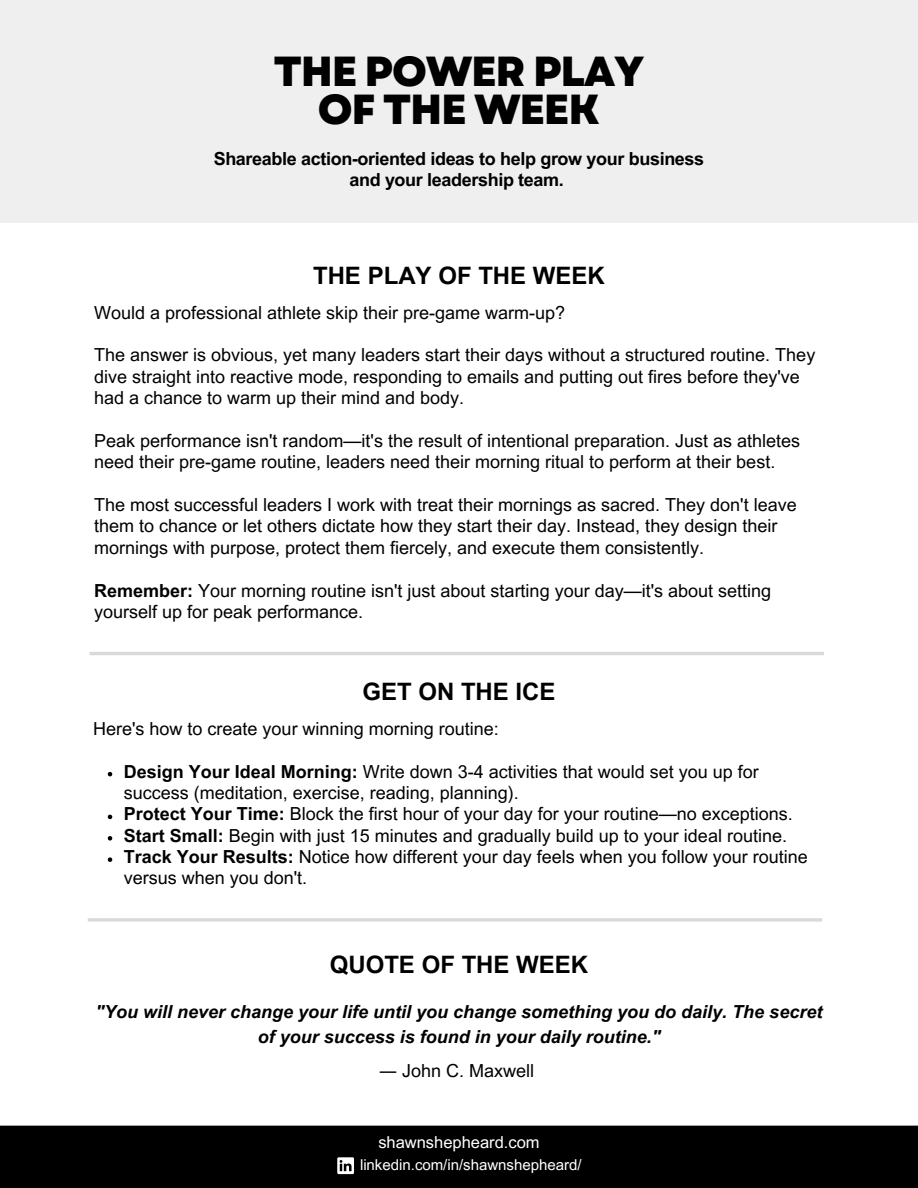
<style>
.page{position:relative;width:918px;height:1188px;background:#fff}
.page>*{position:absolute;margin:0;border:0;box-sizing:border-box;transform-origin:0 0}
.t1{font:800 42px "Garet";letter-spacing:-.03em;color:#000}
.t2{font:700 24px "Arial MT Pro";color:#000}
.t3{font:18px/21.3px "Arial MT Pro";color:#000}
.t4{font:italic 700 18px/24.8px "Arial MT Pro";color:#000;text-align:center}
.t5{font:700 18px/21.3px "Arial Unicode MS";letter-spacing:-.02em;color:#000;text-align:center}
.t6{font:16.5px "Arial MT Pro";color:#fff}
.t7{font:15px "Arial MT Pro";color:#fff}
.s1{font-weight:700}
.s2{font-family:"Noto Sans"}
</style>
<div class="page">
<div style="left:0;top:1126px;width:918px;height:62px;background:#000"></div>
<svg style="left:337px;top:1157px;width:17px;height:17px"></svg>
<svg style="left:108px;top:772px;width:4px;height:4px"></svg>
<svg style="left:108px;top:815px;width:4px;height:4px"></svg>
<svg style="left:108px;top:836px;width:4px;height:5px"></svg>
<svg style="left:108px;top:857px;width:4px;height:5px"></svg>
<svg style="left:88px;top:918px;width:734px;height:4px;background:#dedede"></svg>
<hr style="left:90px;top:652px;width:734px;height:3px;background:#d9d9d9">
<div style="left:0;top:0;width:918px;height:223px;background:#efefef"></div>
<h3 class="t1" style="left:273px;top:41px;width:373px">THE POWER PLAY</h3>
<h4 class="t1" style="left:318px;top:79px;width:284px">OF THE WEEK</h4>
<h2 class="t5" style="left:214px;top:147px;width:492px">Shareable action-oriented ideas to help grow your business and your leadership team.</h2>
<h4 class="t2" style="left:313px;top:266px;width:293px">THE PLAY OF THE WEEK</h4>
<h4 class="t3" style="left:94px;top:304px;width:473px">Would a professional athlete skip their pre-game warm-up?</h4>
<h4 class="t3" style="left:94px;top:347px;width:723px">The answer is obvious, yet many leaders start their days without a structured routine. They dive straight into reactive mode, responding to emails and putting out fires before they've had a chance to warm up their mind and body.</h4>
<h4 class="t3" style="left:94px;top:432px;width:708px">Peak performance isn't random—it's the result of intentional preparation. Just as athletes need their pre-game routine, leaders need their morning ritual to perform at their best.</h4>
<p class="t3" style="left:94px;top:496px;width:704px">The most successful leaders I work with treat their mornings as sacred. They don't leave them to chance or let others dictate how they start their day. Instead, they design their mornings with purpose, protect them fiercely, and execute them consistently.</p>
<h2 class="t3" style="left:94px;top:582px;width:679px"><span class="s1">Remember:</span> Your morning routine isn't just about starting your day—it's about setting yourself up for peak performance.</h2>
<h4 class="t2" style="left:362px;top:683px;width:195px">GET ON THE ICE</h4>
<h1 class="t3" style="left:93px;top:720px;width:407px">Here's how to create your winning morning routine:</h1>
<h1 class="t3" style="left:124px;top:763px;width:637px"><span class="s1">Design Your Ideal Morning:</span> Write down 3-4 activities that would set you up for success (meditation, exercise, reading, planning).</h1>
<h3 class="t3" style="left:124px;top:806px;width:671px"><span class="s1">Protect Your Time:</span> Block the first hour of your day for your routine—no exceptions.</h3>
<h2 class="t3" style="left:124px;top:827px;width:665px"><span class="s1">Start Small:</span> Begin with just 15 minutes and gradually build up to your ideal routine.</h2>
<h4 class="t3" style="left:124px;top:848px;width:686px"><span class="s1">Track Your Results:</span> Notice how different your day feels when you follow your routine versus when you don't.</h4>
<p class="t2" style="left:330px;top:956px;width:260px">QUOTE OF THE WEEK</p>
<p class="t4" style="left:96px;top:1002px;width:728px">"You will never change your life until you change something you do daily. The secret of your success is found in your daily routine."</p>
<p class="t3" style="left:379px;top:1062px;width:157px"><span class="s2">―</span> John C. Maxwell</p>
<p class="t6" style="left:378px;top:1136px;width:163px">shawnshepheard.com</p>
<p class="t7" style="left:360px;top:1160px;width:223px">linkedin.com/in/shawnshepheard/</p>
</div>
